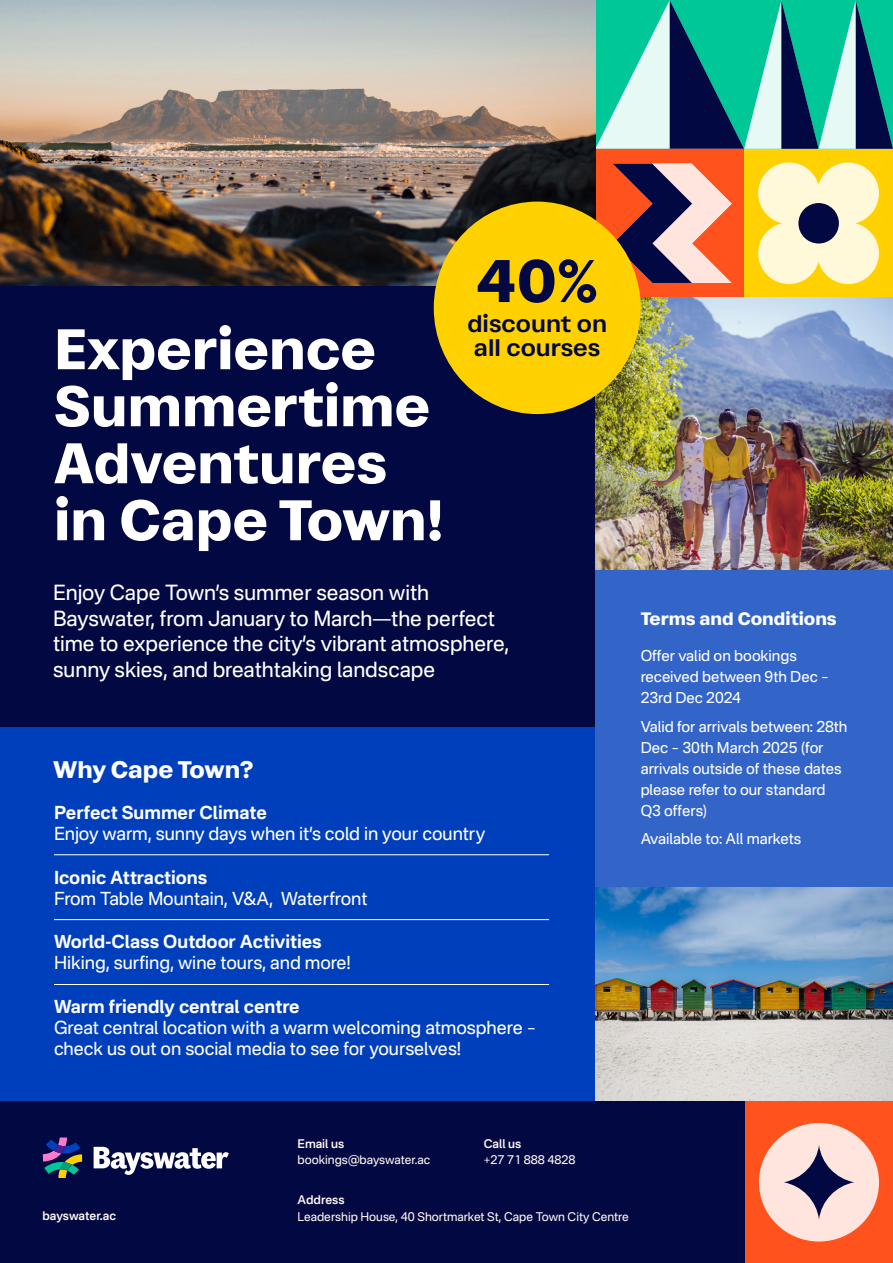
<style>
.page{position:relative;width:893px;height:1263px;background:#fff}
.page>*{position:absolute;margin:0;border:0;box-sizing:border-box;transform-origin:0 0}
.t1{font:700 60px "Atak";color:#020842}
.t2{font:700 57px/57px "Atak";color:#fff}
.t3{font:600 24px "Atak";color:#020842}
.t4{font:700 24px "Atak";color:#fff}
.t5{font:21px/25.5px "Nacelle";color:#fff}
.t6{font:18px/21px "Nacelle";letter-spacing:-.005em;color:#fff}
.Body_Copy{font:700 18px "Atak";color:#fff}
.t7{font:15px/21px "Nacelle";letter-spacing:-.005em;color:#fff}
.t8{font:12px "Nacelle";color:#fff6f1}
.t9{font:600 12px "Nacelle";letter-spacing:-.005em;color:#fff6f1}
.s1{font-weight:700}
</style>
<div class="page">
<div style="left:0;top:285px;width:595px;height:816px;background:#020842"></div>
<div style="left:0;top:728px;width:595px;height:373px;background:#003fbc"></div>
<svg style="left:595px;top:0;width:298px;height:298px;background:#89a580"></svg>
<div style="left:798px;top:203px;width:41px;height:40px;background:#020842;border-radius:50%"></div>
<img style="left:0;top:0;width:595px;height:285px">
<img style="left:595px;top:298px;width:298px;height:272px">
<img style="left:595px;top:887px;width:298px;height:214px">
<div style="left:595px;top:570px;width:298px;height:317px;background:#3365c9"></div>
<div style="left:0;top:1101px;width:745px;height:162px;background:#020842"></div>
<div style="left:745px;top:1101px;width:148px;height:162px;background:#ff521d"></div>
<div style="left:759px;top:1123px;width:120px;height:118px;background:#ffe5dd;border-radius:50%"></div>
<svg style="left:784px;top:1145px;width:70px;height:74px"></svg>
<svg style="left:94px;top:1147px;width:135px;height:28px"></svg>
<svg style="left:43px;top:1137px;width:39px;height:41px"></svg>
<hr style="left:54px;top:854px;width:495px;height:1px;background:#fff">
<hr style="left:54px;top:919px;width:495px;height:1px;background:#fff">
<hr style="left:54px;top:984px;width:495px;height:1px;background:#fff">
<div style="left:434px;top:202px;width:207px;height:212px;background:#ffd100;border-radius:50%"></div>
<p class="t2" style="left:54px;top:321px;width:323px">Experience</p>
<p class="t2" style="left:54px;top:378px;width:391px">Summertime<br>Adventures in Cape Town!</p>
<p class="t1" style="left:477px;top:243px;width:123px">40%</p>
<p class="t3" style="left:467px;top:308px;width:141px">discount on</p>
<p class="t3" style="left:474px;top:332px;width:128px">all courses</p>
<p class="t5" style="left:53px;top:580px;width:458px">Enjoy Cape Town’s summer season with Bayswater, from January to March—the perfect time to experience the city’s vibrant atmosphere, sunny skies, and breathtaking landscape</p>
<p class="t4" style="left:53px;top:754px;width:202px">Why Cape Town?</p>
<p class="t6" style="left:54px;top:801px;width:432px"><span class="s1">Perfect Summer Climate<br></span>Enjoy warm, sunny days when it’s cold in your country</p>
<p class="t6" style="left:54px;top:866px;width:315px"><span class="s1">Iconic Attractions<br></span>From Table Mountain, V&amp;A, Waterfront</p>
<p class="t6" style="left:54px;top:931px;width:299px"><span class="s1">World-Class Outdoor Activities<br></span>Hiking, surfing, wine tours, and more!</p>
<p class="t6" style="left:54px;top:996px;width:484px"><span class="s1">Warm friendly central centre<br></span>Great central location with a warm welcoming atmosphere – check us out on social media to see for yourselves!</p>
<p class="Body_Copy" style="left:641px;top:607px;width:198px">Terms and Conditions</p>
<p class="t7" style="left:641px;top:645px;width:190px">Offer valid on bookings received between 9th Dec –<br>23rd Dec 2024</p>
<p class="t7" style="left:641px;top:716px;width:208px">Valid for arrivals between: 28th<br>Dec – 30th March 2025 (for arrivals outside of these dates please refer to our standard<br>Q3 offers)</p>
<p class="t7" style="left:641px;top:828px;width:162px">Available to: All markets</p>
<p class="t9" style="left:43px;top:1209px;width:75px">bayswater.ac</p>
<p class="t9" style="left:298px;top:1136px;width:48px">Email us</p>
<p class="t8" style="left:298px;top:1152px;width:134px">bookings@bayswater.ac</p>
<p class="t9" style="left:484px;top:1136px;width:39px">Call us</p>
<p class="t8" style="left:484px;top:1152px;width:93px">+27 71 888 4828</p>
<p class="t9" style="left:298px;top:1192px;width:48px">Address</p>
<p class="t8" style="left:298px;top:1209px;width:333px">Leadership House, 40 Shortmarket St, Cape Town City Centre</p>
</div>
